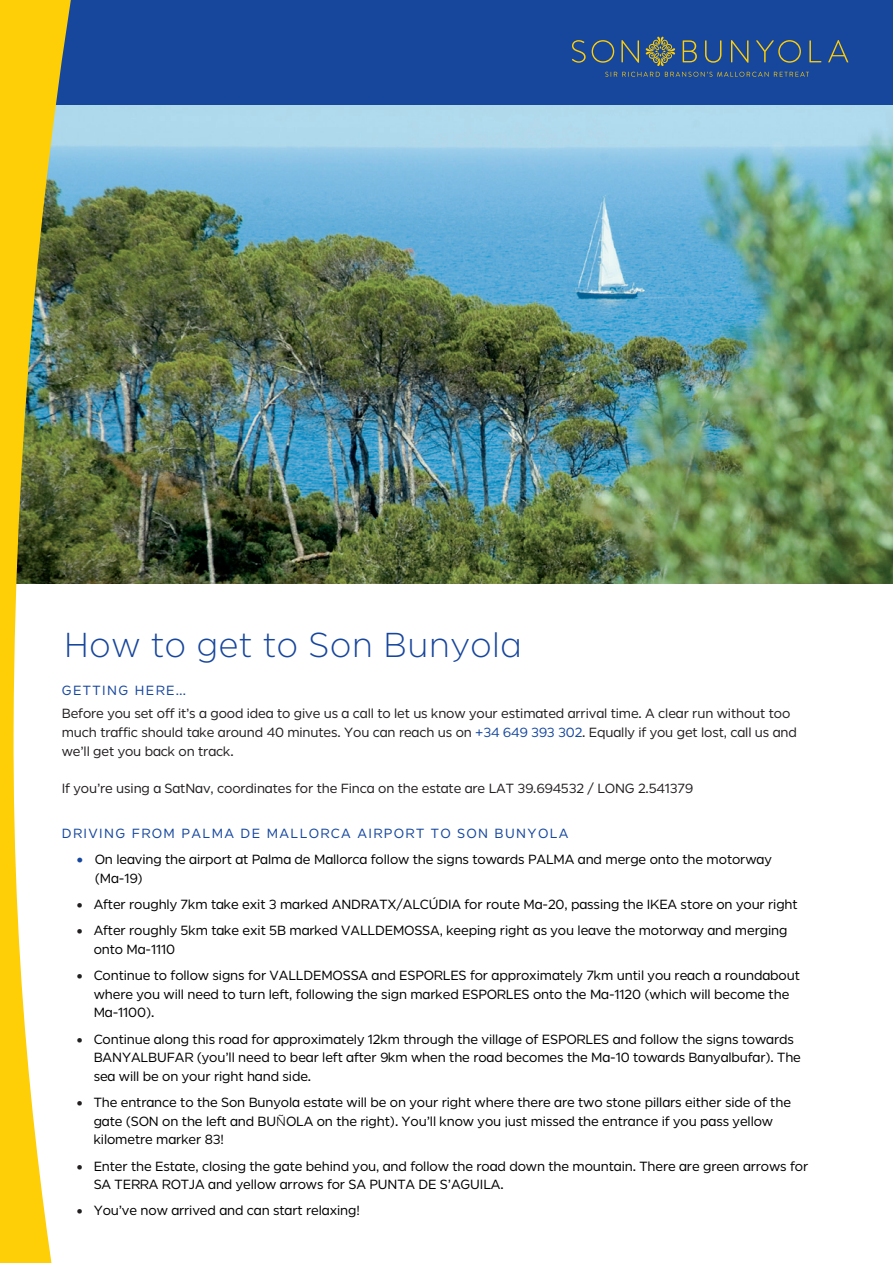
<style>
.page{position:relative;width:893px;height:1263px;background:#fff}
.page>*{position:absolute;margin:0;border:0;box-sizing:border-box;transform-origin:0 0}
.t1{font:200 35.25px "Smythe Sans";letter-spacing:.02em;color:#17469d}
.t2{font:13.5px/18.6px "Smythe Sans";letter-spacing:-.01em;color:#000}
.t3{font:13.5px/18.6px "Smythe Sans";letter-spacing:-.01em;color:#231f20}
.t4{font:13.5px "Smythe Sans";letter-spacing:.105em;color:#15479e}
.t5{font:13.5px "Smythe Sans";letter-spacing:.105em;color:#17469d}
.s1{color:#15479e}
.s2{color:#231f20}
</style>
<div class="page">
<img style="left:150px;top:104px;width:743px;height:480px">
<div style="left:0;top:0;width:893px;height:104px;background:#17469d"></div>
<svg style="left:0;top:0;width:150px;height:1263px"></svg>
<svg style="left:605px;top:72px;width:204px;height:5px"></svg>
<svg style="left:572px;top:37px;width:276px;height:29px"></svg>
<h1 class="t1" style="left:64px;top:626px;width:458px">How to get to Son Bunyola</h1>
<p class="t5" style="left:62px;top:683px;width:126px">GETTING HERE…</p>
<p class="t3" style="left:62px;top:704px;width:737px">Before you set off it’s a good idea to give us a call to let us know your estimated arrival time. A clear run without too much traffic should take around 40 minutes. You can reach us on <span class="s1">+34 649 393 302</span>. Equally if you get lost, call us and we’ll get you back on track.</p>
<p class="t3" style="left:62px;top:779px;width:633px">If you’re using a SatNav, coordinates for the Finca on the estate are LAT 39.694532 / LONG 2.541379</p>
<p class="t4" style="left:62px;top:826px;width:508px">DRIVING FROM PALMA DE MALLORCA AIRPORT TO SON BUNYOLA</p>
<p class="t2" style="left:95px;top:850px;width:678px;text-indent:-18px"><span class="s1">•</span> On leaving the airport at Palma de Mallorca follow the signs towards PALMA and merge onto the motorway (Ma-19)</p>
<p class="t2" style="left:77px;top:895px;width:722px"><span class="s2">•</span> After roughly 7km take exit 3 marked ANDRATX/ALCÚDIA for route Ma-20, passing the IKEA store on your right</p>
<p class="t2" style="left:94px;top:921px;width:695px;text-indent:-17px"><span class="s2">•</span> After roughly 5km take exit 5B marked VALLDEMOSSA, keeping right as you leave the motorway and merging onto Ma-1110</p>
<p class="t2" style="left:94px;top:966px;width:708px;text-indent:-17px"><span class="s2">•</span> Continue to follow signs for VALLDEMOSSA and ESPORLES for approximately 7km until you reach a roundabout where you will need to turn left, following the sign marked ESPORLES onto the Ma-1120 (which will become the<br>Ma-1100).</p>
<p class="t2" style="left:94px;top:1029px;width:709px;text-indent:-17px"><span class="s2">•</span> Continue along this road for approximately 12km through the village of ESPORLES and follow the signs towards<br>BANYALBUFAR (you’ll need to bear left after 9km when the road becomes the Ma-10 towards Banyalbufar). The sea will be on your right hand side.</p>
<p class="t2" style="left:94px;top:1093px;width:699px;text-indent:-17px"><span class="s2">•</span> The entrance to the Son Bunyola estate will be on your right where there are two stone pillars either side of the gate (SON on the left and BUÑOLA on the right). You’ll know you just missed the entrance if you pass yellow kilometre marker 83!</p>
<p class="t2" style="left:94px;top:1156px;width:716px;text-indent:-17px"><span class="s2">•</span> Enter the Estate, closing the gate behind you, and follow the road down the mountain. There are green arrows for<br>SA TERRA ROTJA and yellow arrows for SA PUNTA DE S’AGUILA.</p>
<p class="t2" style="left:77px;top:1201px;width:285px"><span class="s2">•</span> You’ve now arrived and can start relaxing!</p>
</div>
